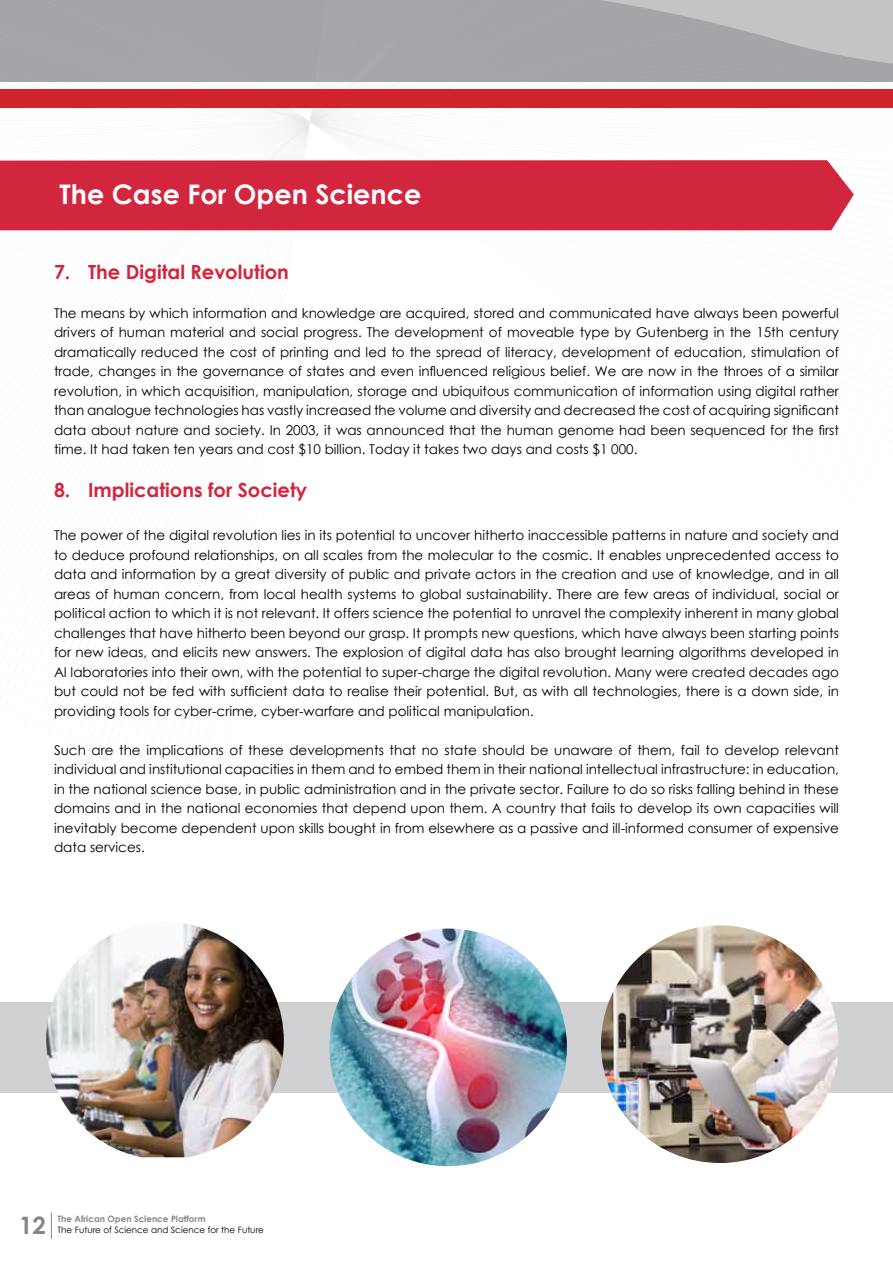
<style>
.page{position:relative;width:893px;height:1263px;background:#fff}
.page>*{position:absolute;margin:0;border:0;box-sizing:border-box;transform-origin:0 0}
.t1{font:700 27px "Century Gothic";color:#fff}
.t2{font:700 24px "Century Gothic";color:#828689}
.t3{font:700 19.5px "Century Gothic";color:#d2263e}
.t4{font:13.5px/19.5px "Century Gothic";color:#000;text-align:justify}
.t5{font:8.85px "Century Gothic";color:#000}
.t6{font:700 8.85px "Century Gothic";color:#828689}
</style>
<div class="page">
<svg style="left:51px;top:1212px;width:1px;height:27px"></svg>
<div style="left:684px;top:73px;width:209px;height:9px;background:#a3a5a8"></div>
<svg style="left:498px;top:73px;width:186px;height:158px"></svg>
<svg style="left:399px;top:73px;width:99px;height:158px"></svg>
<svg style="left:0;top:0;width:399px;height:231px;fill:#a5a7aa"></svg>
<div style="left:0;top:89px;width:893px;height:19px;background:#d2232a"></div>
<svg style="left:336px;top:0;width:557px;height:73px;background:#abacaf"></svg>
<div style="left:0;top:1001px;width:893px;height:91px;background:#cfd1d2"></div>
<img style="left:46px;top:923px;width:238px;height:234px">
<img style="left:329px;top:928px;width:238px;height:238px;border-radius:119px">
<img style="left:601px;top:925px;width:238px;height:238px;border-radius:119px">
<div style="left:0;top:160px;width:854px;height:70px;background:#d2263e"></div>
<h1 class="t1" style="left:60px;top:173px;width:363px">The Case For Open Science</h1>
<h3 class="t3" style="left:54px;top:257px;width:236px">7. The Digital Revolution</h3>
<p class="t4" style="left:54px;top:303px;width:786px">The means by which information and knowledge are acquired, stored and communicated have always been powerful drivers of human material and social progress. The development of moveable type by Gutenberg in the 15th century dramatically reduced the cost of printing and led to the spread of literacy, development of education, stimulation of trade, changes in the governance of states and even influenced religious belief. We are now in the throes of a similar revolution, in which acquisition, manipulation, storage and ubiquitous communication of information using digital rather than analogue technologies has vastly increased the volume and diversity and decreased the cost of acquiring significant data about nature and society. In 2003, it was announced that the human genome had been sequenced for the first time. It had taken ten years and cost $10 billion. Today it takes two days and costs $1 000.</p>
<h3 class="t3" style="left:54px;top:475px;width:255px">8. Implications for Society</h3>
<p class="t4" style="left:54px;top:525px;width:786px">The power of the digital revolution lies in its potential to uncover hitherto inaccessible patterns in nature and society and to deduce profound relationships, on all scales from the molecular to the cosmic. It enables unprecedented access to data and information by a great diversity of public and private actors in the creation and use of knowledge, and in all areas of human concern, from local health systems to global sustainability. There are few areas of individual, social or political action to which it is not relevant. It offers science the potential to unravel the complexity inherent in many global challenges that have hitherto been beyond our grasp. It prompts new questions, which have always been starting points for new ideas, and elicits new answers. The explosion of digital data has also brought learning algorithms developed in AI laboratories into their own, with the potential to super-charge the digital revolution. Many were created decades ago but could not be fed with sufficient data to realise their potential. But, as with all technologies, there is a down side, in providing tools for cyber-crime, cyber-warfare and political manipulation.</p>
<p class="t4" style="left:54px;top:740px;width:786px">Such are the implications of these developments that no state should be unaware of them, fail to develop relevant individual and institutional capacities in them and to embed them in their national intellectual infrastructure: in education, in the national science base, in public administration and in the private sector. Failure to do so risks falling behind in these domains and in the national economies that depend upon them. A country that fails to develop its own capacities will inevitably become dependent upon skills bought in from elsewhere as a passive and ill-informed consumer of expensive data services.</p>
<p class="t6" style="left:58px;top:1212px;width:150px">The African Open Science Platform</p>
<h2 class="t2" style="left:19px;top:1206px;width:28px">12</h2>
<p class="t5" style="left:58px;top:1223px;width:208px">The Future of Science and Science for the Future</p>
</div>
